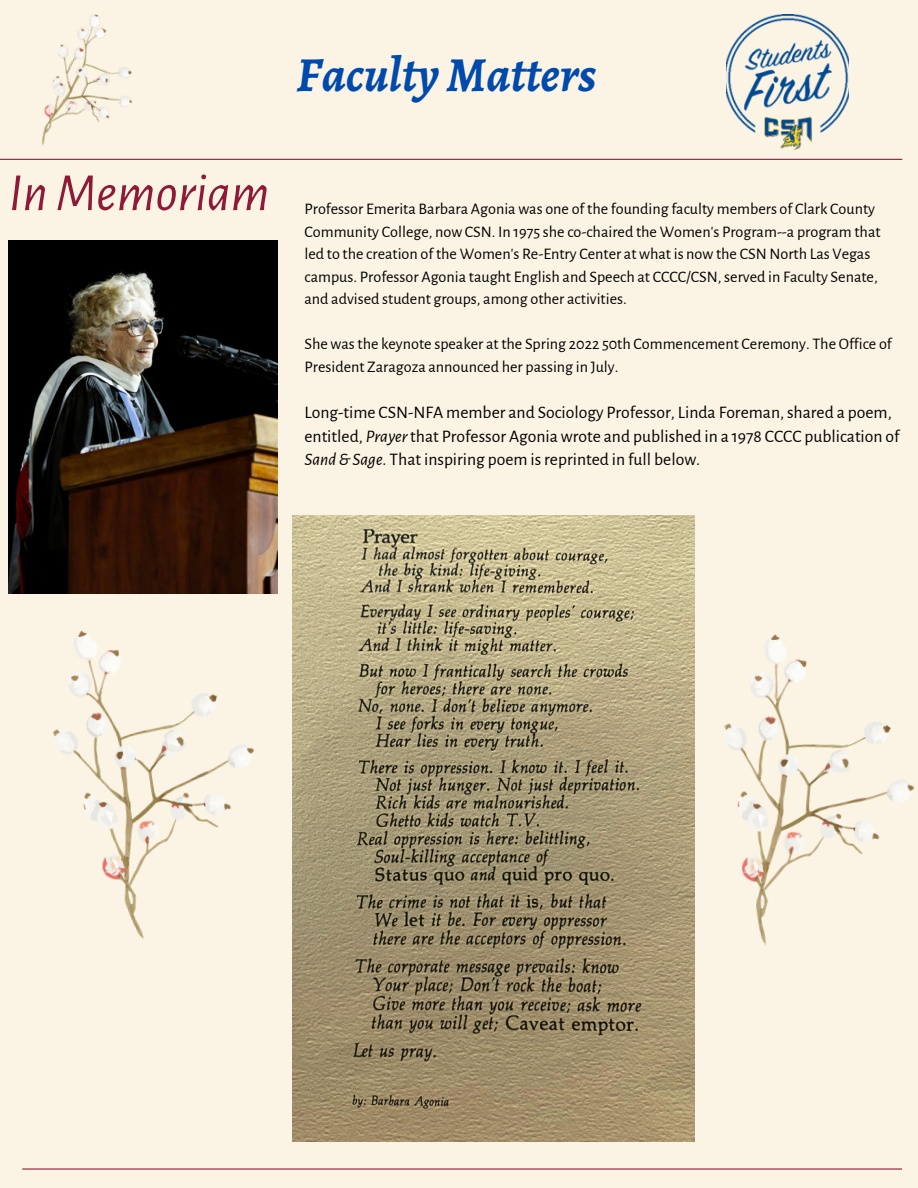
<style>
.page{position:relative;width:918px;height:1188px;background:#fbf4e4}
.page>*{position:absolute;margin:0;border:0;box-sizing:border-box;transform-origin:0 0}
.t1{font:italic 54px "Alegreya Sans";color:#8f1a38}
.t2{font:italic 700 49.05px "Alegreya";color:#004aad}
.t3{font:17.7px/23.7px "Alegreya Sans";color:#000}
.t4{font:16.2px/22.5px "Alegreya Sans";color:#000}
.s1{font-style:italic}
</style>
<div class="page">
<hr style="left:22px;top:1168px;width:880px;height:2px;background:#8f1a38">
<img style="left:726px;top:14px;width:123px;height:135px">
<img style="left:9px;top:241px;width:268px;height:353px">
<hr style="left:0;top:159px;width:902px;height:1px;background:#8f1a38">
<img style="left:18px;top:14px;width:141px;height:146px">
<img style="left:292px;top:515px;width:403px;height:627px">
<img style="left:724px;top:634px;width:190px;height:312px">
<img style="left:52px;top:630px;width:202px;height:309px">
<h1 class="t1" style="left:9px;top:167px;width:262px">InMemoriam</h1>
<h2 class="t2" style="left:297px;top:41px;width:301px">Faculty Matters</h2>
<p class="t4" style="left:304px;top:198px;width:578px">Professor Emerita Barbara Agonia was one of the founding faculty members of Clark County Community College, now CSN. In 1975 she co-chaired the Women's Program--a program that led to the creation of the Women's Re-Entry Center at what is now the CSN North Las Vegas campus. Professor Agonia taught English and Speech at CCCC/CSN, served in Faculty Senate, and advised student groups, among other activities.</p>
<p class="t4" style="left:304px;top:333px;width:589px">She was the keynote speaker at the Spring 2022 50th Commencement Ceremony. The Office of<br>President Zaragoza announced her passing in July.</p>
<p class="t3" style="left:304px;top:401px;width:597px">Long-time CSN-NFA member and Sociology Professor, Linda Foreman, shared a poem, entitled, <span class="s1">Prayer</span>that Professor Agonia wrote and published in a 1978 CCCC publication of<br><span class="s1">Sand&amp;Sage.</span> That inspiring poem is reprinted in full below.</p>
</div>
